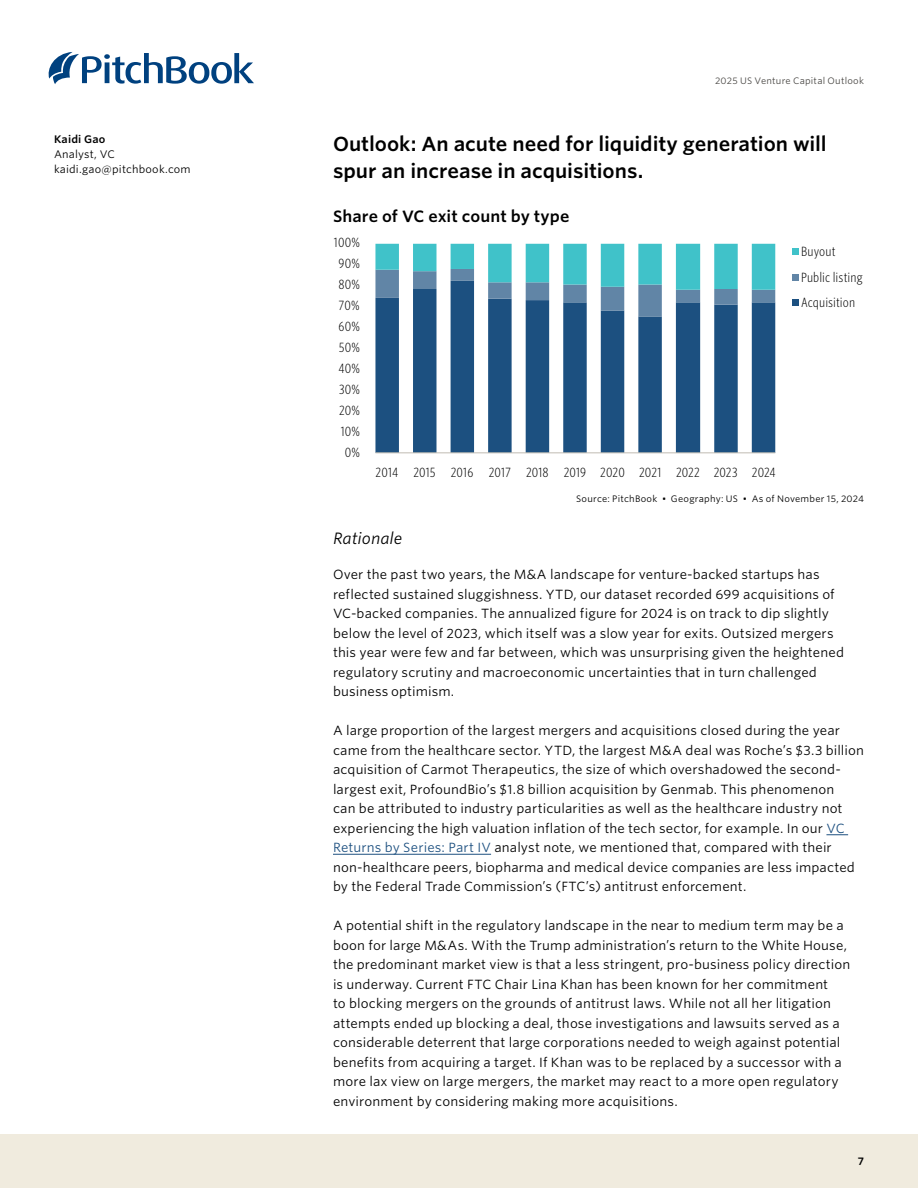
<style>
.page{position:relative;width:918px;height:1188px;background:#fff}
.page>*{position:absolute;margin:0;border:0;box-sizing:border-box;transform-origin:0 0}
.AN_Section_title{font:600 19.5px/27px "Whitney S Sm";letter-spacing:-.005em;color:#000}
.AN_Chart___table_title{font:600 15.75px "Whitney S Sm";letter-spacing:.005em;color:#000}
.AN_Subsection_I{font:italic 15.75px "Whitney S Sm";color:#000}
.AN_Body_copy{font:12.75px/19.5px "Whitney S Sm";letter-spacing:.01em;color:#000}
.t1{font:300 12.75px/26.2px "Whitney Cond S Sm";letter-spacing:.005em;color:#000}
.AN_Sidebar_text{font:10.5px "Whitney S Sm";letter-spacing:.015em;color:#000}
.AN_Sidebar_credit_name{font:600 10.5px "Whitney S Sm";letter-spacing:.02em;color:#000}
.AN_CR_Source_tag{font:9px "Whitney S Sm";letter-spacing:.025em;color:#000}
.AN_Header{font:9px "Whitney S Sm";letter-spacing:.025em;color:#484643}
.s1{color:#1d5080}
</style>
<div class="page">
<div style="left:0;top:1134px;width:918px;height:54px;background:#f0ebde"></div>
<svg style="left:49px;top:52px;width:205px;height:32px"></svg>
<svg style="left:826px;top:835px;width:22px;height:1px"></svg>
<hr style="left:333px;top:854px;width:158px;height:1px;background:#1d5080">
<svg style="left:375px;top:316px;width:400px;height:136px;fill:#1c5080"></svg>
<svg style="left:375px;top:244px;width:400px;height:72px"></svg>
<div style="left:792px;top:248px;width:6px;height:7px;background:#40c2c9"></div>
<div style="left:792px;top:274px;width:6px;height:7px;background:#6185a6"></div>
<div style="left:792px;top:299px;width:6px;height:7px;background:#1c5080"></div>
<hr style="left:375px;top:452px;width:400px;height:1px;background:#c0bcb2">
<p class="AN_Sidebar_credit_name" style="left:54px;top:132px;width:53px">Kaidi Gao</p>
<p class="AN_Sidebar_text" style="left:54px;top:147px;width:63px">Analyst, VC</p>
<p class="AN_Sidebar_text" style="left:54px;top:162px;width:138px">kaidi.gao@pitchbook.com</p>
<p class="AN_Header" style="left:715px;top:75px;width:150px">2025 US Venture Capital Outlook</p>
<p class="AN_Section_title" style="left:333px;top:130px;width:495px">Outlook: An acute need for liquidity generation will spur an increase in acquisitions.</p>
<p class="AN_Chart___table_title" style="left:333px;top:205px;width:238px">Share of VC exit count by type</p>
<p class="t1" style="left:334px;top:229px;width:28px">100%</p>
<p class="t1" style="left:339px;top:250px;width:23px">90%</p>
<p class="t1" style="left:339px;top:271px;width:23px">80%</p>
<p class="t1" style="left:339px;top:292px;width:22px">70%</p>
<p class="t1" style="left:339px;top:313px;width:23px">60%</p>
<p class="t1" style="left:339px;top:334px;width:23px">50%</p>
<p class="t1" style="left:338px;top:355px;width:23px">40%</p>
<p class="t1" style="left:339px;top:376px;width:22px">30%</p>
<p class="t1" style="left:339px;top:397px;width:23px">20%</p>
<p class="t1" style="left:341px;top:417px;width:21px">10%</p>
<p class="t1" style="left:345px;top:438px;width:17px">0%</p>
<p class="t1" style="left:376px;top:459px;width:402px">2014 2015 2016 2017 2018 2019 2020 2021 2022 2023 2024</p>
<p class="t1" style="left:801px;top:237px;width:63px">Buyout<br>Public listing</p>
<p class="t1" style="left:801px;top:288px;width:56px">Acquisition</p>
<p class="AN_CR_Source_tag" style="left:576px;top:492px;width:289px">Source: PitchBook • Geography: US • As of November 15, 2024</p>
<p class="AN_Subsection_I" style="left:333px;top:528px;width:71px">Rationale</p>
<p class="AN_Body_copy" style="left:333px;top:564px;width:513px">Over the past two years, the M&amp;A landscape for venture-backed startups has reflected sustained sluggishness. YTD, our dataset recorded 699 acquisitions of VC-backed companies. The annualized figure for 2024 is on track to dip slightly below the level of 2023, which itself was a slow year for exits. Outsized mergers this year were few and far between, which was unsurprising given the heightened regulatory scrutiny and macroeconomic uncertainties that in turn challenged business optimism.</p>
<p class="AN_Body_copy" style="left:333px;top:720px;width:533px">A large proportion of the largest mergers and acquisitions closed during the year came from the healthcare sector. YTD, the largest M&amp;A deal was Roche’s $3.3 billion acquisition of Carmot Therapeutics, the size of which overshadowed the second&shy;largest exit, ProfoundBio’s $1.8 billion acquisition by Genmab. This phenomenon<br>can be attributed to industry particularities as well as the healthcare industry not experiencing the high valuation inflation of the tech sector, for example. In our <span class="s1">VC Returns by Series: Part IV</span> analyst note, we mentioned that, compared with their non-healthcare peers, biopharma and medical device companies are less impacted by the Federal Trade Commission’s (FTC’s) antitrust enforcement.</p>
<p class="AN_Body_copy" style="left:333px;top:915px;width:519px">A potential shift in the regulatory landscape in the near to medium term may be a boon for large M&amp;As. With the Trump administration’s return to the White House, the predominant market view is that a less stringent, pro-business policy direction is underway. Current FTC Chair Lina Khan has been known for her commitment<br>to blocking mergers on the grounds of antitrust laws. While not all her litigation attempts ended up blocking a deal, those investigations and lawsuits served as a considerable deterrent that large corporations needed to weigh against potential benefits from acquiring a target. If Khan was to be replaced by a successor with a more lax view on large mergers, the market may react to a more open regulatory environment by considering making more acquisitions.</p>
<p class="AN_Sidebar_credit_name" style="left:858px;top:1154px;width:8px">7</p>
</div>
